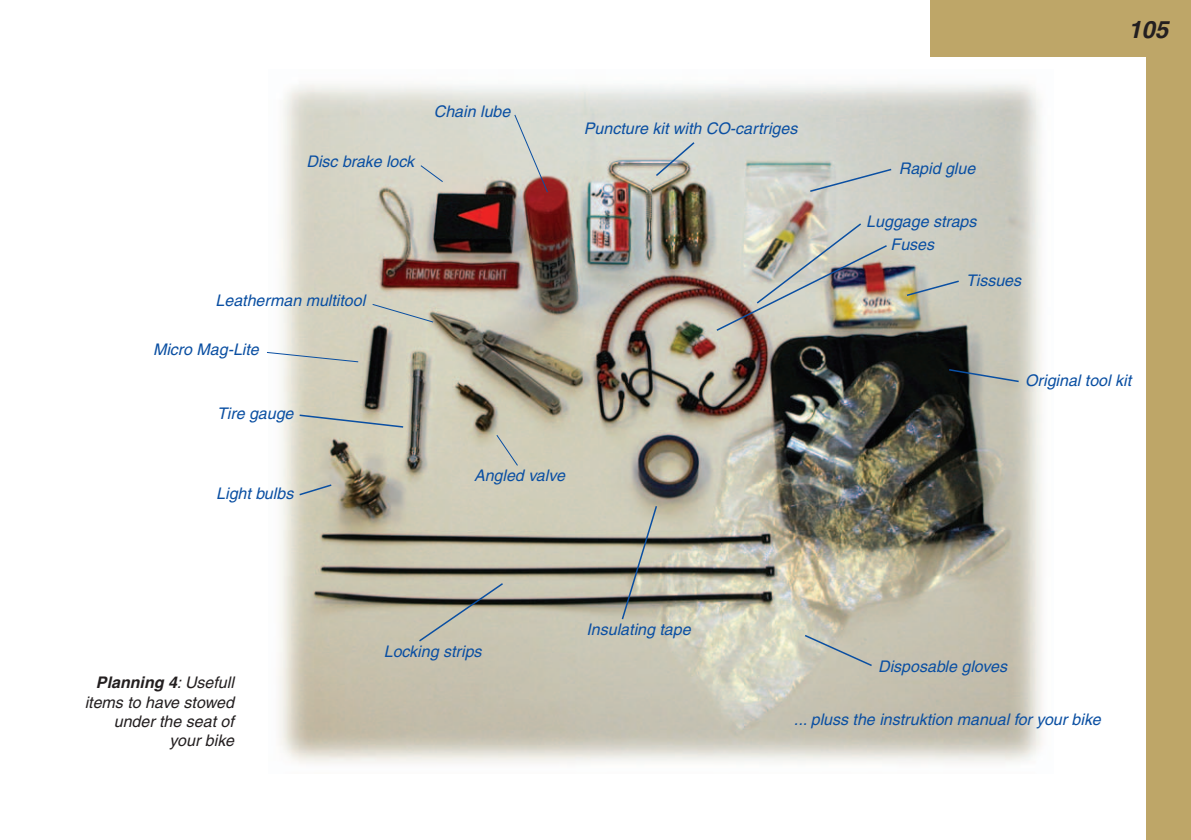
<style>
.page{position:relative;width:1191px;height:840px;background:#fff}
.page>*{position:absolute;margin:0;border:0;box-sizing:border-box;transform-origin:0 0}
.t1{font:italic 700 24px "Helvetica";color:#231f20}
.t2{font:italic 16px/23.4px "Helvetica";color:#0a4fa2}
.t3{font:italic 16px/19.2px "Helvetica";color:#231f20;text-align:right}
.s1{font-weight:700}
</style>
<div class="page">
<div style="left:1145px;top:0;width:46px;height:839px;background:#bea668"></div>
<div style="left:930px;top:0;width:261px;height:57px;background:#bea668"></div>
<img style="left:279px;top:84px;width:763px;height:680px">
<svg style="left:654px;top:140px;width:42px;height:37px;background:#c0c4c0"></svg>
<svg style="left:371px;top:303px;width:63px;height:20px"></svg>
<svg style="left:298px;top:413px;width:107px;height:15px;background:#bec1b5"></svg>
<svg style="left:267px;top:351px;width:92px;height:12px"></svg>
<svg style="left:417px;top:581px;width:87px;height:61px;background:#b1afa0"></svg>
<img style="left:715px;top:222px;width:173px;height:110px">
<svg style="left:620px;top:504px;width:38px;height:116px;background:#a4a497"></svg>
<svg style="left:495px;top:433px;width:24px;height:33px"></svg>
<svg style="left:419px;top:164px;width:25px;height:19px"></svg>
<svg style="left:298px;top:483px;width:35px;height:13px"></svg>
<svg style="left:803px;top:633px;width:70px;height:34px;background:#bfbfb3"></svg>
<svg style="left:947px;top:368px;width:73px;height:15px"></svg>
<svg style="left:905px;top:279px;width:55px;height:18px"></svg>
<svg style="left:808px;top:167px;width:85px;height:26px;background:#c2c7c5"></svg>
<svg style="left:513px;top:114px;width:36px;height:79px;background:#cac1bb"></svg>
<p class="t2" style="left:306px;top:149px;width:109px">Disc brake lock</p>
<p class="t2" style="left:434px;top:100px;width:78px">Chain lube</p>
<p class="t2" style="left:584px;top:117px;width:215px">Puncture kit with CO-cartriges</p>
<p class="t2" style="left:215px;top:289px;width:151px">Leatherman multitool</p>
<p class="t2" style="left:153px;top:338px;width:107px">Micro Mag-Lite</p>
<p class="t2" style="left:217px;top:401px;width:78px">Tire gauge</p>
<p class="t2" style="left:216px;top:481px;width:79px">Light bulbs</p>
<p class="t2" style="left:474px;top:463px;width:92px">Angled valve</p>
<p class="t2" style="left:898px;top:156px;width:78px">Rapid glue</p>
<p class="t2" style="left:890px;top:209px;width:87px;text-indent:-24px">Luggage straps<br>Fuses</p>
<p class="t2" style="left:966px;top:269px;width:57px">Tissues</p>
<h1 class="t1" style="left:1128px;top:15px;width:42px">105</h1>
<p class="t2" style="left:1025px;top:368px;width:108px">Original tool kit</p>
<p class="t3" style="left:85px;top:672px;width:151px"><span class="s1">Planning 4</span>: Usefull items to have stowed under the seat of your bike</p>
<p class="t2" style="left:384px;top:639px;width:99px">Locking strips</p>
<p class="t2" style="left:586px;top:617px;width:106px">Insulating tape</p>
<p class="t2" style="left:878px;top:654px;width:130px">Disposable gloves</p>
<p class="t2" style="left:794px;top:707px;width:308px">... pluss the instruktion manual for your bike</p>
</div>
